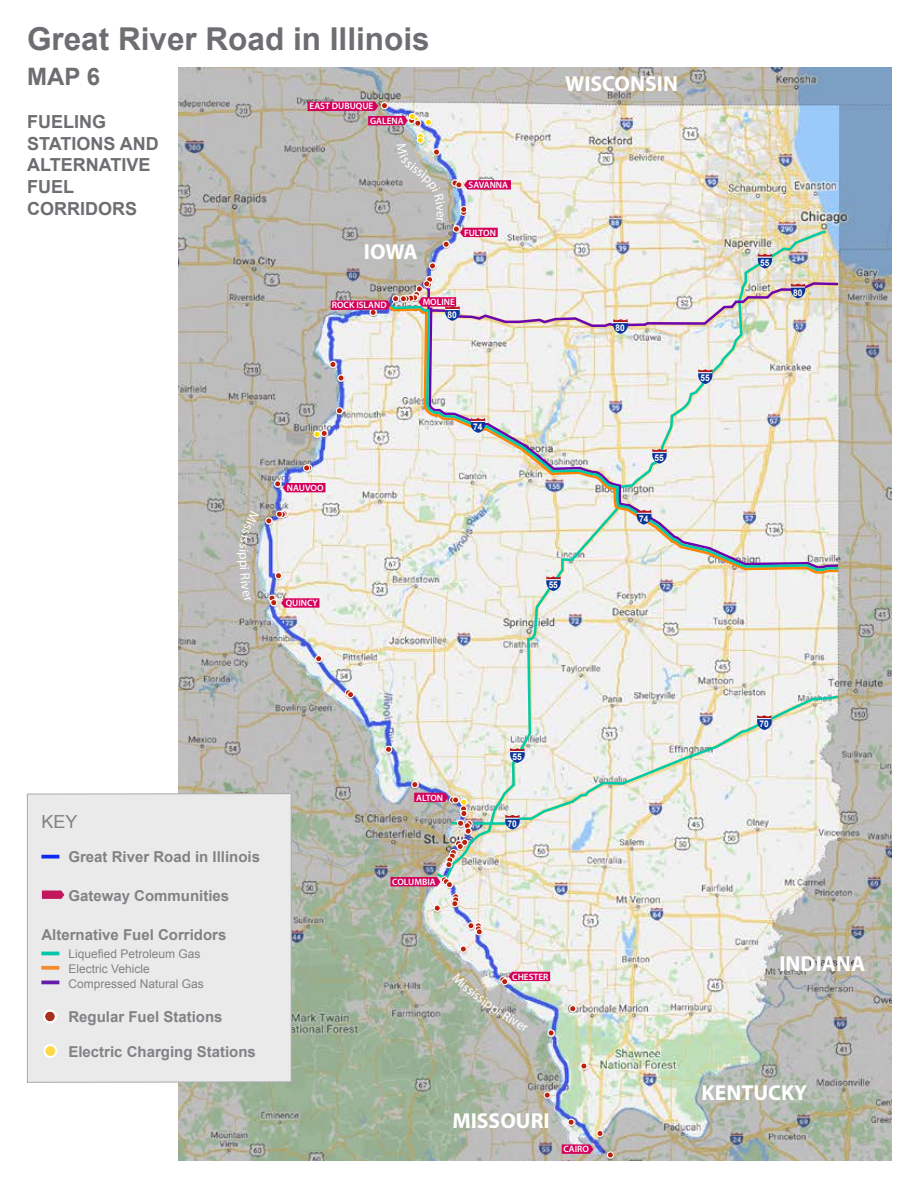
<style>
.page{position:relative;width:918px;height:1188px;background:#fff}
.page>*{position:absolute;margin:0;border:0;box-sizing:border-box;transform-origin:0 0}
.t1{font:700 31.5px "Arial";color:#6d6e71}
.t2{font:700 24px "Arial";color:#6d6e71}
.t3{font:700 21.75px "Myriad Pro";color:#fff}
.t4{font:700 18px/21.6px "Arial";color:#6d6e71}
.t5{font:18px "Arial";color:#808285}
.t6{font:700 15px "Arial";color:#808285}
.t7{font:13.35px "Myriad Pro";color:#fff}
.t8{font:12px/15px "Arial";color:#808285}
.t9{font:600 9.3px "Myriad Pro";color:#fff}
.t10{font:700 9.15px "Arial";color:#fff;scale:.91 1}
</style>
<div class="page">
<img style="left:178px;top:68px;width:713px;height:1093px">
<div style="left:425px;top:119px;width:7px;height:7px;border:1px solid #fff;border-radius:50%"></div>
<div style="left:417px;top:133px;width:7px;height:7px;border:1px solid #fff;border-radius:50%"></div>
<div style="left:313px;top:431px;width:7px;height:7px;border:1px solid #fff;border-radius:50%"></div>
<img style="left:434px;top:229px;width:395px;height:653px">
<svg style="left:470px;top:723px;width:371px;height:103px"></svg>
<svg style="left:505px;top:815px;width:14px;height:14px"></svg>
<svg style="left:757px;top:723px;width:14px;height:7px"></svg>
<svg style="left:510px;top:748px;width:14px;height:15px"></svg>
<svg style="left:758px;top:254px;width:14px;height:14px"></svg>
<div style="left:414px;top:120px;width:7px;height:7px;border:1px solid #fff;border-radius:50%"></div>
<div style="left:443px;top:241px;width:7px;height:7px;border:1px solid #fff;border-radius:50%"></div>
<div style="left:429px;top:263px;width:7px;height:6px;background:#b9210a;border-radius:50%"></div>
<div style="left:429px;top:262px;width:7px;height:7px;border:1px solid #fff;border-radius:50%"></div>
<div style="left:426px;top:276px;width:7px;height:7px;border:1px solid #fff;border-radius:50%"></div>
<svg style="left:330px;top:361px;width:6px;height:6px"></svg>
<div style="left:329px;top:361px;width:7px;height:7px;border:1px solid #fff;border-radius:50%"></div>
<svg style="left:338px;top:375px;width:5px;height:6px"></svg>
<div style="left:338px;top:374px;width:7px;height:8px;border:1px solid #fff;border-radius:50%"></div>
<svg style="left:336px;top:408px;width:6px;height:6px"></svg>
<div style="left:336px;top:407px;width:7px;height:7px;border:1px solid #fff;border-radius:50%"></div>
<svg style="left:314px;top:430px;width:13px;height:7px"></svg>
<div style="left:321px;top:430px;width:7px;height:7px;border:1px solid #fff;border-radius:50%"></div>
<div style="left:305px;top:464px;width:7px;height:7px;border:1px solid #fff;border-radius:50%"></div>
<svg style="left:305px;top:465px;width:7px;height:6px"></svg>
<div style="left:303px;top:464px;width:7px;height:8px;border:1px solid #fff;border-radius:50%"></div>
<div style="left:274px;top:480px;width:7px;height:7px;border:1px solid #fff;border-radius:50%"></div>
<div style="left:281px;top:510px;width:7px;height:7px;border:1px solid #fff;border-radius:50%"></div>
<svg style="left:266px;top:511px;width:21px;height:13px"></svg>
<div style="left:265px;top:517px;width:7px;height:7px;border:1px solid #fff;border-radius:50%"></div>
<div style="left:275px;top:573px;width:7px;height:6px;background:#b9210a;border-radius:50%"></div>
<div style="left:275px;top:572px;width:7px;height:7px;border:1px solid #fff;border-radius:50%"></div>
<div style="left:268px;top:595px;width:7px;height:7px;border:1px solid #fff;border-radius:50%"></div>
<svg style="left:316px;top:656px;width:6px;height:6px"></svg>
<div style="left:315px;top:655px;width:7px;height:7px;border:1px solid #fff;border-radius:50%"></div>
<div style="left:345px;top:689px;width:7px;height:7px;border:1px solid #fff;border-radius:50%"></div>
<svg style="left:345px;top:690px;width:9px;height:8px"></svg>
<div style="left:347px;top:691px;width:7px;height:7px;border:1px solid #fff;border-radius:50%"></div>
<svg style="left:386px;top:746px;width:6px;height:6px"></svg>
<div style="left:385px;top:746px;width:7px;height:7px;border:1px solid #fff;border-radius:50%"></div>
<div style="left:411px;top:781px;width:7px;height:7px;border:1px solid #fff;border-radius:50%"></div>
<div style="left:461px;top:810px;width:6px;height:7px;background:#b9210a;border-radius:50%"></div>
<div style="left:460px;top:810px;width:7px;height:7px;border:1px solid #fff;border-radius:50%"></div>
<div style="left:466px;top:820px;width:7px;height:7px;border:1px solid #fff;border-radius:50%"></div>
<svg style="left:446px;top:820px;width:26px;height:48px"></svg>
<div style="left:445px;top:861px;width:7px;height:7px;border:1px solid #fff;border-radius:50%"></div>
<div style="left:441px;top:876px;width:7px;height:7px;border:1px solid #fff;border-radius:50%"></div>
<div style="left:446px;top:881px;width:7px;height:7px;border:1px solid #fff;border-radius:50%"></div>
<div style="left:452px;top:893px;width:7px;height:7px;border:1px solid #fff;border-radius:50%"></div>
<svg style="left:452px;top:894px;width:7px;height:13px"></svg>
<div style="left:451px;top:900px;width:7px;height:7px;border:1px solid #fff;border-radius:50%"></div>
<svg style="left:434px;top:905px;width:6px;height:6px"></svg>
<div style="left:434px;top:905px;width:7px;height:7px;border:1px solid #fff;border-radius:50%"></div>
<div style="left:467px;top:922px;width:7px;height:7px;border:1px solid #fff;border-radius:50%"></div>
<div style="left:475px;top:922px;width:7px;height:7px;border:1px solid #fff;border-radius:50%"></div>
<svg style="left:468px;top:923px;width:14px;height:12px"></svg>
<div style="left:476px;top:928px;width:7px;height:7px;border:1px solid #fff;border-radius:50%"></div>
<svg style="left:460px;top:946px;width:6px;height:6px"></svg>
<div style="left:460px;top:946px;width:7px;height:7px;border:1px solid #fff;border-radius:50%"></div>
<div style="left:548px;top:1029px;width:7px;height:7px;border:1px solid #fff;border-radius:50%"></div>
<svg style="left:570px;top:1006px;width:6px;height:6px"></svg>
<div style="left:569px;top:1005px;width:7px;height:7px;border:1px solid #fff;border-radius:50%"></div>
<svg style="left:581px;top:1063px;width:6px;height:6px"></svg>
<div style="left:580px;top:1063px;width:7px;height:7px;border:1px solid #fff;border-radius:50%"></div>
<svg style="left:544px;top:1092px;width:6px;height:6px"></svg>
<div style="left:544px;top:1092px;width:7px;height:7px;border:1px solid #fff;border-radius:50%"></div>
<svg style="left:568px;top:1119px;width:6px;height:6px"></svg>
<div style="left:568px;top:1119px;width:7px;height:7px;border:1px solid #fff;border-radius:50%"></div>
<svg style="left:597px;top:1130px;width:6px;height:5px"></svg>
<div style="left:596px;top:1130px;width:8px;height:7px;border:1px solid #fff;border-radius:50%"></div>
<svg style="left:607px;top:1152px;width:6px;height:6px"></svg>
<div style="left:607px;top:1151px;width:7px;height:7px;border:1px solid #fff;border-radius:50%"></div>
<svg style="left:387px;top:334px;width:454px;height:389px"></svg>
<svg style="left:471px;top:418px;width:14px;height:15px"></svg>
<svg style="left:637px;top:510px;width:14px;height:15px"></svg>
<svg style="left:275px;top:481px;width:50px;height:11px"></svg>
<svg style="left:269px;top:595px;width:50px;height:13px"></svg>
<img style="left:412px;top:782px;width:55px;height:30px">
<svg style="left:391px;top:877px;width:61px;height:11px"></svg>
<svg style="left:562px;top:1144px;width:31px;height:10px"></svg>
<img style="left:331px;top:277px;width:510px;height:57px">
<img style="left:308px;top:101px;width:123px;height:25px">
<div style="left:27px;top:794px;width:264px;height:288px;background:#eaeaea"></div>
<div style="left:27px;top:793px;width:265px;height:290px;border:1px solid #a7a9ac"></div>
<svg style="left:41px;top:855px;width:18px;height:4px"></svg>
<svg style="left:42px;top:891px;width:22px;height:8px"></svg>
<hr style="left:41px;top:952px;width:18px;height:3px;background:#00c7a8">
<div style="left:44px;top:1045px;width:12px;height:12px;background:#fcd947;border-radius:50%"></div>
<div style="left:43px;top:1044px;width:14px;height:14px;border:2px solid #fff;border-radius:50%"></div>
<svg style="left:43px;top:1010px;width:14px;height:13px"></svg>
<hr style="left:41px;top:981px;width:18px;height:3px;background:#621da9">
<svg style="left:41px;top:966px;width:18px;height:4px"></svg>
<svg style="left:237px;top:511px;width:22px;height:91px;background:#b8b5ad"></svg>
<img style="left:452px;top:972px;width:102px;height:64px">
<img style="left:397px;top:134px;width:114px;height:113px">
<h1 class="t1" style="left:27px;top:18px;width:404px">Great River Road in Illinois</h1>
<h2 class="t2" style="left:27px;top:61px;width:74px">MAP 6</h2>
<p class="t4" style="left:27px;top:112px;width:133px">FUELING<br>STATIONS AND<br>ALTERNATIVE<br>FUEL<br>CORRIDORS</p>
<p class="t9" style="left:310px;top:100px;width:65px">EAST DUBUQUE</p>
<p class="t9" style="left:370px;top:115px;width:35px">GALENA</p>
<p class="t7" style="left:449px;top:211px;width:8px;rotate:90deg">e</p>
<h3 class="t3" style="left:364px;top:238px;width:55px">IOWA</h3>
<p class="t9" style="left:469px;top:179px;width:41px">SAVANNA</p>
<p class="t9" style="left:464px;top:227px;width:33px">FULTON</p>
<p class="t9" style="left:332px;top:299px;width:56px">ROCK ISLAND</p>
<p class="t9" style="left:423px;top:296px;width:34px">MOLINE</p>
<p class="t10" style="left:448px;top:309px;width:12px">80</p>
<p class="t9" style="left:287px;top:482px;width:38px">NAUVOO</p>
<p class="t10" style="left:473px;top:421px;width:12px">74</p>
<p class="t9" style="left:286px;top:597px;width:34px">QUINCY</p>
<h3 class="t3" style="left:565px;top:69px;width:114px">WISCONSIN</h3>
<p class="t10" style="left:549px;top:579px;width:12px">55</p>
<p class="t10" style="left:616px;top:322px;width:12px">80</p>
<p class="t10" style="left:655px;top:452px;width:12px">55</p>
<p class="t10" style="left:639px;top:513px;width:12px">74</p>
<p class="t10" style="left:701px;top:372px;width:12px">55</p>
<p class="t10" style="left:760px;top:257px;width:12px">55</p>
<p class="t10" style="left:793px;top:287px;width:12px">80</p>
<p class="t5" style="left:41px;top:810px;width:38px">KEY</p>
<p class="t6" style="left:68px;top:846px;width:193px">Great River Road in Illinois</p>
<p class="t6" style="left:68px;top:885px;width:162px">Gateway Communities</p>
<p class="t6" style="left:41px;top:924px;width:187px">Alternative Fuel Corridors</p>
<p class="t8" style="left:68px;top:946px;width:137px">Liquefied Petroleum Gas<br>Electric Vehicle<br>Compressed Natural Gas</p>
<p class="t6" style="left:68px;top:1007px;width:156px">Regular Fuel Stations</p>
<p class="t6" style="left:68px;top:1041px;width:189px">Electric Charging Stations</p>
<p class="t9" style="left:416px;top:792px;width:28px">ALTON</p>
<p class="t9" style="left:392px;top:876px;width:45px">COLUMBIA</p>
<p class="t10" style="left:512px;top:751px;width:12px">55</p>
<p class="t10" style="left:508px;top:818px;width:12px">70</p>
<p class="t9" style="left:512px;top:971px;width:38px">CHESTER</p>
<h3 class="t3" style="left:452px;top:1107px;width:99px">MISSOURI</h3>
<p class="t9" style="left:563px;top:1143px;width:27px">CAIRO</p>
<p class="t9" style="left:608px;top:1092px;width:6px">7</p>
<p class="t10" style="left:759px;top:718px;width:12px">70</p>
<h3 class="t3" style="left:779px;top:950px;width:87px">INDIANA</h3>
<h3 class="t3" style="left:702px;top:1079px;width:107px">KENTUCKY</h3>
</div>
